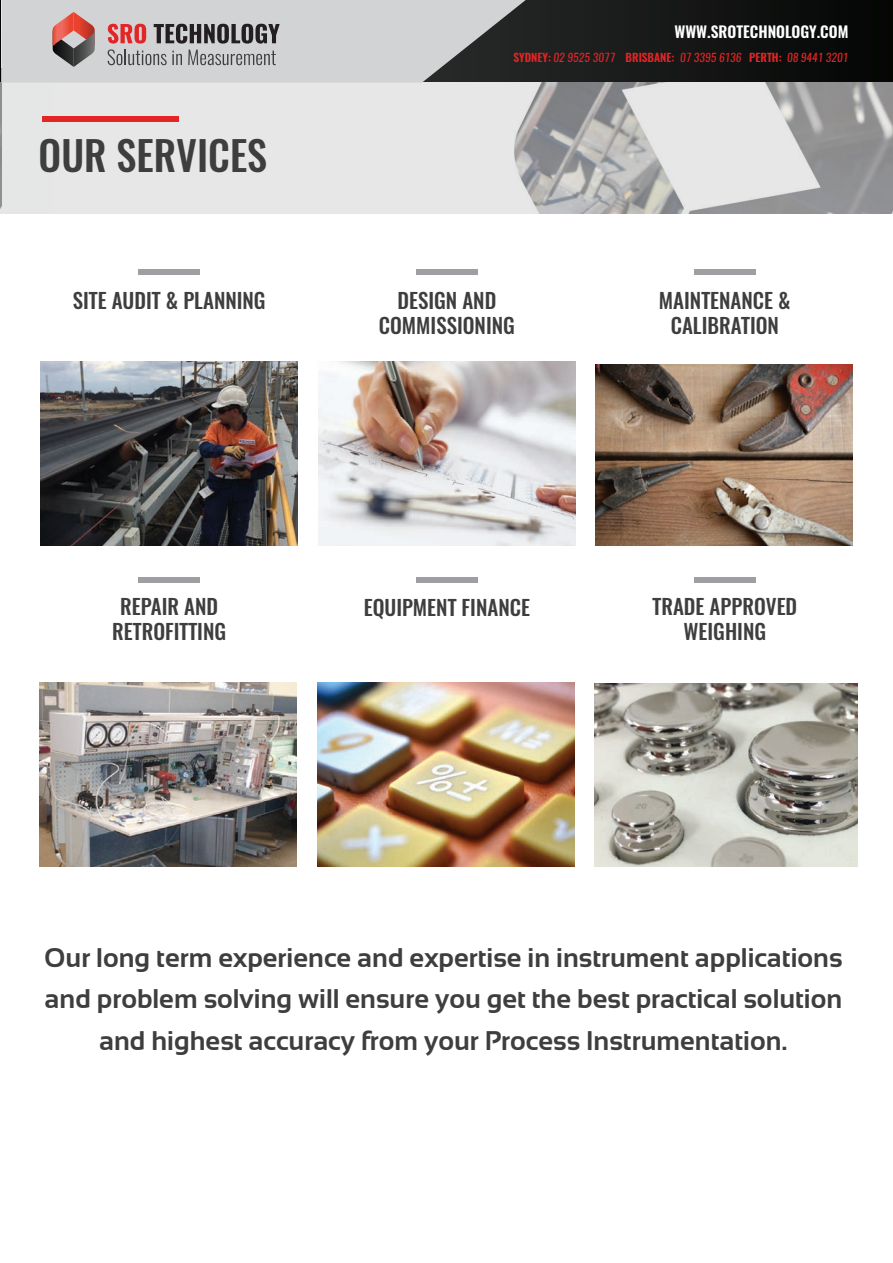
<style>
.page{position:relative;width:893px;height:1263px;background:#fff}
.page>*{position:absolute;margin:0;border:0;box-sizing:border-box;transform-origin:0 0}
.t1{font:500 40.5px "Oswald";color:#3e3e3f}
.t2{font:700 27px/41.4px "Sansation";color:#3e3e3f;text-align:center}
.t3{font:500 21px/25.2px "Oswald";color:#3e3e3f;text-align:center}
.t4{font:600 15.45px "Oswald";color:#fff}
.t5{font:italic 11.4px "Oswald";color:#e32525}
.s1{font-weight:600;font-style:normal}
</style>
<div class="page">
<div style="left:0;top:68px;width:62px;height:146px;background:#e5e6e6"></div>
<img style="left:62px;top:82px;width:831px;height:132px">
<img style="left:0;top:82px;width:1px;height:127px">
<img style="left:41px;top:362px;width:257px;height:184px">
<img style="left:319px;top:362px;width:256px;height:184px">
<img style="left:596px;top:365px;width:256px;height:181px">
<div style="left:139px;top:269px;width:61px;height:6px;background:#9d9fa2"></div>
<div style="left:42px;top:116px;width:136px;height:6px;background:#e32525"></div>
<img style="left:40px;top:683px;width:256px;height:184px">
<img style="left:318px;top:683px;width:256px;height:184px">
<img style="left:595px;top:684px;width:263px;height:183px">
<div style="left:416px;top:269px;width:62px;height:6px;background:#9d9fa2"></div>
<div style="left:694px;top:269px;width:61px;height:6px;background:#9d9fa2"></div>
<div style="left:139px;top:577px;width:61px;height:5px;background:#9d9fa2"></div>
<div style="left:416px;top:577px;width:62px;height:5px;background:#9d9fa2"></div>
<div style="left:694px;top:577px;width:61px;height:5px;background:#9d9fa2"></div>
<hr style="left:0;top:0;width:1px;height:82px;background:#040604">
<svg style="left:526px;top:0;width:367px;height:82px;background:#121413"></svg>
<svg style="left:1px;top:0;width:525px;height:83px;background:#b8b4b5"></svg>
<h1 class="t1" style="left:39px;top:127px;width:230px">OUR SERVICES</h1>
<p class="t4" style="left:674px;top:21px;width:176px">WWW.SROTECHNOLOGY.COM</p>
<p class="t5" style="left:514px;top:49px;width:336px"><span class="s1">SYDNEY:</span> 02 9525 3077 <span class="s1">BRISBANE:</span> 07 3395 6136 <span class="s1">PERTH:</span> 08 9441 3201</p>
<p class="t3" style="left:73px;top:288px;width:194px">SITE AUDIT &amp; PLANNING</p>
<p class="t3" style="left:379px;top:288px;width:138px">DESIGN AND<br>COMMISSIONING</p>
<p class="t3" style="left:659px;top:288px;width:133px">MAINTENANCE &amp;<br>CALIBRATION</p>
<p class="t3" style="left:112px;top:594px;width:115px">REPAIR AND<br>RETROFITTING</p>
<p class="t3" style="left:364px;top:595px;width:168px">EQUIPMENT FINANCE</p>
<p class="t3" style="left:652px;top:594px;width:146px">TRADE APPROVED<br>WEIGHING</p>
<p class="t2" style="left:44px;top:937px;width:800px">Our long term experience and expertise in instrument applications and problem solving will ensure you get the best practical solution and highest accuracy from your Process Instrumentation.</p>
</div>
